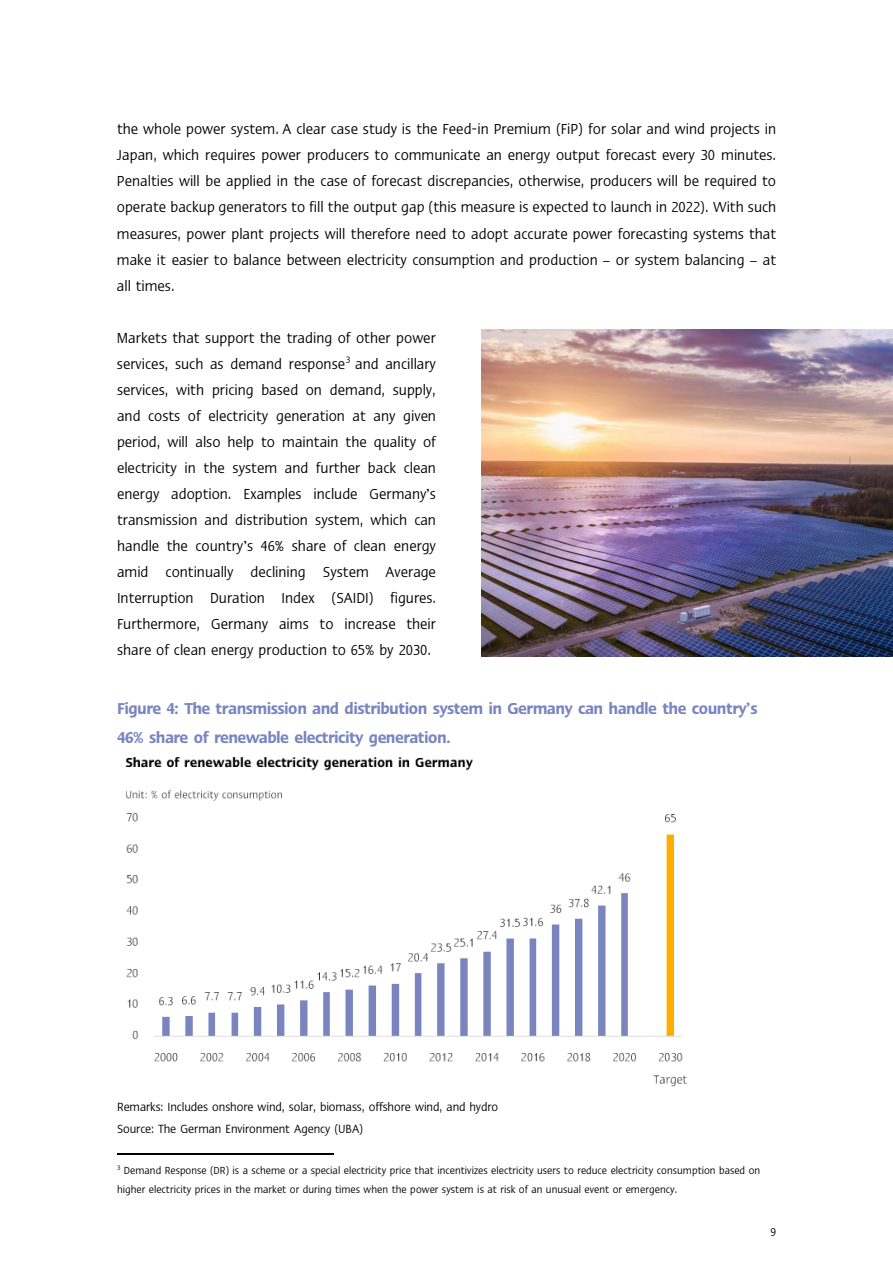
<style>
.page{position:relative;width:893px;height:1263px;background:#fff}
.page>*{position:absolute;margin:0;border:0;box-sizing:border-box;transform-origin:0 0}
.t1{font:24px/29.7px "SCB Kittithada Ergo Demi Bold 75 P";letter-spacing:-.025em;color:#7a85c0}
.t2{font:21px/26.1px "SCB PS Lx Text Ergo";color:#000;text-align:justify}
.t3{font:18px/22.4px "SCB Kittithada Ergo Regular 55 P";letter-spacing:-.005em;color:#000}
.t4{font:16.5px "SCB PS Lx Text Ergo";color:#000}
.t5{font:15px/18.6px "SCB PS Lx Text Ergo";color:#000}
</style>
<div class="page">
<hr style="left:117px;top:1153px;width:216px;height:1px;background:#000">
<img style="left:125px;top:757px;width:562px;height:330px">
<img style="left:481px;top:330px;width:411px;height:326px">
<p class="t2" style="left:117px;top:117px;width:661px">the whole power system. A clear case study is the Feed-in Premium (FiP) for solar and wind projects in Japan, which requires power producers to communicate an energy output forecast every 30 minutes.<br>Penalties will be applied in the case of forecast discrepancies, otherwise, producers will be required to operate backup generators to fill the output gap (this measure is expected to launch in 2022). With such measures, power plant projects will therefore need to adopt accurate power forecasting systems that make it easier to balance between electricity consumption and production – or system balancing – at all times.</p>
<p class="t2" style="left:117px;top:325px;width:321px">Markets that support the trading of other power services, such as demand response<sup>3</sup> and ancillary services, with pricing based on demand, supply, and costs of electricity generation at any given period, will also help to maintain the quality of electricity in the system and further back clean energy adoption. Examples include Germany’s transmission and distribution system, which can handle the country’s 46% share of clean energy amid continually declining System Average Interruption Duration Index (SAIDI) figures.<br>Furthermore, Germany aims to increase their share of clean energy production to 65% by 2030.</p>
<p class="t1" style="left:117px;top:693px;width:642px">Figure 4: The transmission and distribution system in Germany can handle the country’s<br>46% share of renewable electricity generation.</p>
<p class="t3" style="left:117px;top:1095px;width:383px">Remarks: Includes onshore wind, solar, biomass, offshore wind, and hydro<br>Source: The German Environment Agency (UBA)</p>
<p class="t5" style="left:117px;top:1162px;width:645px"><sup>3</sup> Demand Response (DR) is a scheme or a special electricity price that incentivizes electricity users to reduce electricity consumption based on higher electricity prices in the market or during times when the power system is at risk of an unusual event or emergency.</p>
<p class="t4" style="left:770px;top:1223px;width:7px">9</p>
</div>
